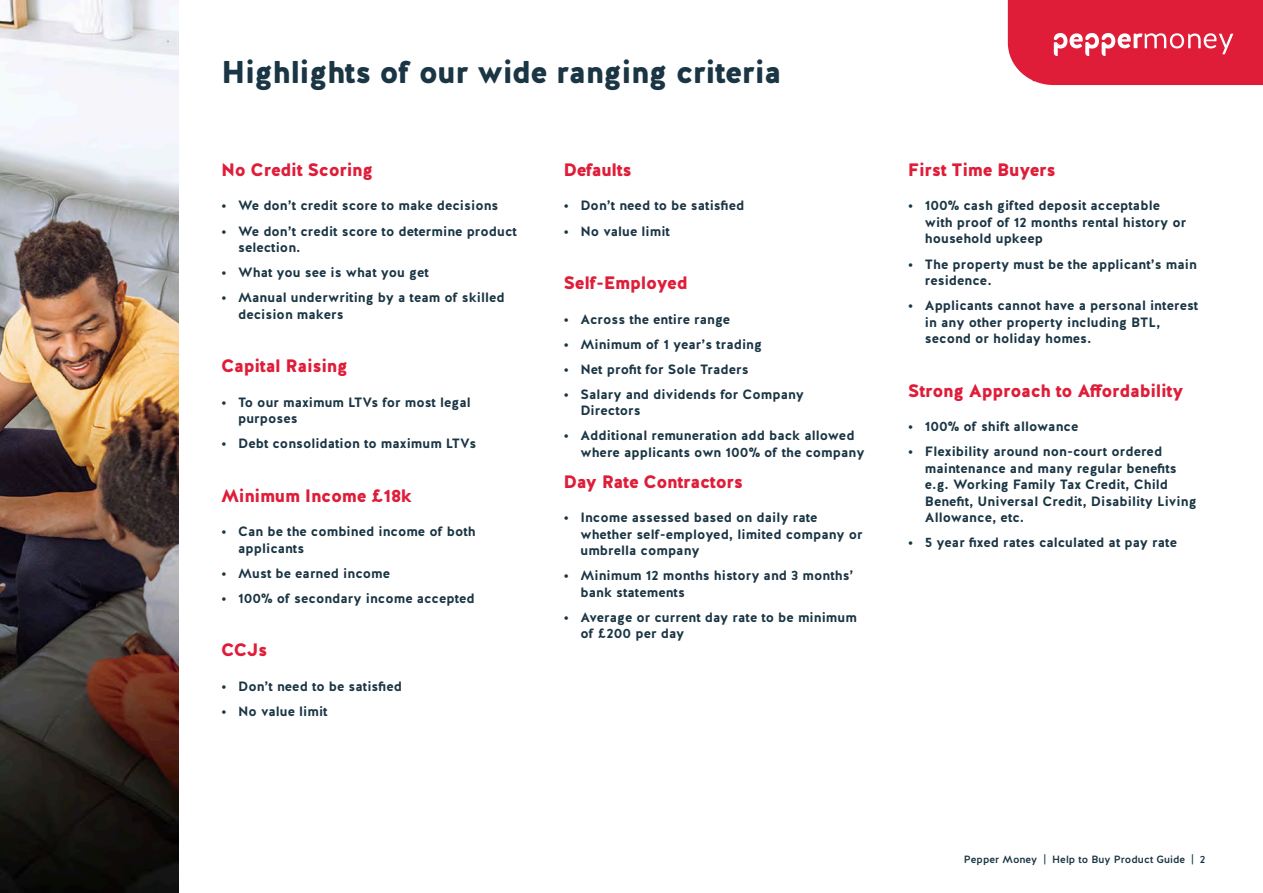
<style>
.page{position:relative;width:1263px;height:893px;background:#fff}
.page>*{position:absolute;margin:0;border:0;box-sizing:border-box;transform-origin:0 0}
.t1{font:900 31.5px "Halis R";letter-spacing:-.02em;color:#1a3544}
.t2{font:900 18px "Halis R";letter-spacing:-.02em;color:#df1d39}
.t3{font:700 13.5px/16.5px "Halis R";color:#1a3544}
.t4{font:500 10.5px "Halis R";color:#1a3544}
</style>
<div class="page">
<svg style="left:1008px;top:0;width:255px;height:85px;background:#e12e48"></svg>
<img style="left:0;top:0;width:179px;height:893px">
<h1 class="t1" style="left:221px;top:51px;width:562px">Highlights of our wide ranging criteria</h1>
<h3 class="t2" style="left:221px;top:158px;width:153px">No Credit Scoring</h3>
<p class="t3" style="left:221px;top:198px;width:279px">• We don’t credit score to make decisions</p>
<p class="t3" style="left:238px;top:223px;width:280px;text-indent:-17px">• We don’t credit score to determine product selection.</p>
<p class="t3" style="left:221px;top:264px;width:209px">• What you see is what you get</p>
<p class="t3" style="left:238px;top:289px;width:268px;text-indent:-17px">• Manual underwriting by a team of skilled decision makers</p>
<h3 class="t2" style="left:221px;top:354px;width:128px">Capital Raising</h3>
<p class="t3" style="left:238px;top:394px;width:234px;text-indent:-17px">• To our maximum LTVs for most legal purposes</p>
<p class="t3" style="left:221px;top:435px;width:257px">• Debt consolidation to maximum LTVs</p>
<h3 class="t2" style="left:221px;top:484px;width:193px">Minimum Income £18k</h3>
<p class="t3" style="left:238px;top:523px;width:239px;text-indent:-17px">• Can be the combined income of both applicants</p>
<p class="t3" style="left:221px;top:565px;width:170px">• Must be earned income</p>
<p class="t3" style="left:221px;top:590px;width:255px">• 100% of secondary income accepted</p>
<h3 class="t2" style="left:221px;top:638px;width:48px">CCJs</h3>
<p class="t3" style="left:221px;top:678px;width:182px">• Don’t need to be satisfied</p>
<p class="t3" style="left:221px;top:703px;width:108px">• No value limit</p>
<h3 class="t2" style="left:563px;top:158px;width:70px">Defaults</h3>
<p class="t3" style="left:563px;top:198px;width:182px">• Don’t need to be satisfied</p>
<p class="t3" style="left:563px;top:223px;width:108px">• No value limit</p>
<h3 class="t2" style="left:563px;top:271px;width:126px">Self-Employed</h3>
<p class="t3" style="left:563px;top:311px;width:168px">• Across the entire range</p>
<p class="t3" style="left:563px;top:336px;width:200px">• Minimum of 1 year’s trading</p>
<p class="t3" style="left:563px;top:361px;width:187px">• Net profit for Sole Traders</p>
<p class="t3" style="left:580px;top:386px;width:225px;text-indent:-17px">• Salary and dividends for Company<br>Directors</p>
<p class="t3" style="left:580px;top:427px;width:286px;text-indent:-17px">• Additional remuneration add back allowed where applicants own 100% of the company</p>
<h3 class="t2" style="left:563px;top:470px;width:181px">Day Rate Contractors</h3>
<p class="t3" style="left:580px;top:509px;width:284px;text-indent:-17px">• Income assessed based on daily rate whether self-employed, limited company or umbrella company</p>
<p class="t3" style="left:580px;top:567px;width:275px;text-indent:-17px">• Minimum 12 months history and 3 months’ bank statements</p>
<p class="t3" style="left:580px;top:609px;width:278px;text-indent:-17px">• Average or current day rate to be minimum of £200 per day</p>
<h3 class="t2" style="left:908px;top:158px;width:149px">First Time Buyers</h3>
<p class="t3" style="left:925px;top:198px;width:263px;text-indent:-17px">• 100% cash gifted deposit acceptable with proof of 12 months rental history or household upkeep</p>
<p class="t3" style="left:925px;top:256px;width:273px;text-indent:-17px">• The property must be the applicant’s main residence.</p>
<p class="t3" style="left:925px;top:297px;width:275px;text-indent:-17px">• Applicants cannot have a personal interest in any other property including BTL, second or holiday homes.</p>
<h3 class="t2" style="left:908px;top:379px;width:277px">Strong Approach to Affordability</h3>
<p class="t3" style="left:908px;top:418px;width:172px">• 100% of shift allowance</p>
<p class="t3" style="left:925px;top:443px;width:273px;text-indent:-17px">• Flexibility around non-court ordered maintenance and many regular benefits e.g. Working Family Tax Credit, Child Benefit, Universal Credit, Disability Living Allowance, etc.</p>
<p class="t3" style="left:908px;top:534px;width:271px">• 5 year fixed rates calculated at pay rate</p>
<p class="t4" style="left:964px;top:852px;width:243px">Pepper Money | Help to Buy Product Guide | 2</p>
</div>
